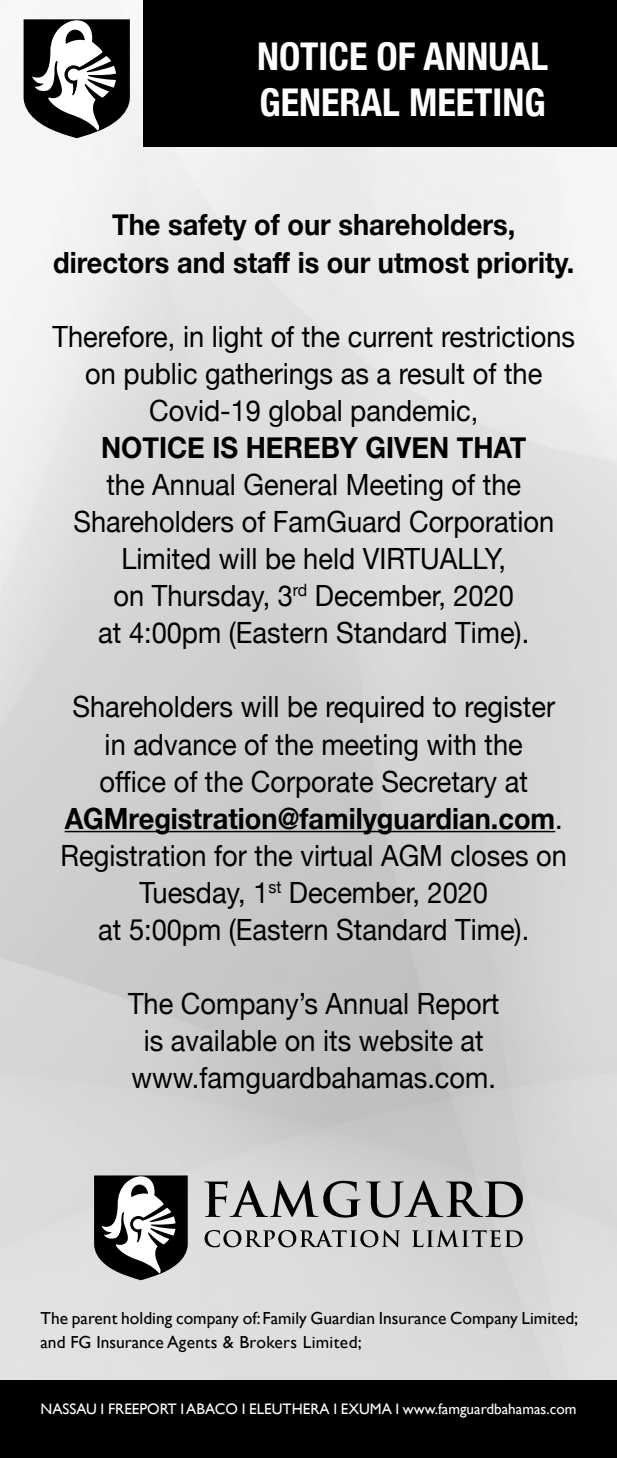
<style>
.page{position:relative;width:617px;height:1458px;background:#fff}
.page>*{position:absolute;margin:0;border:0;box-sizing:border-box;transform-origin:0 0}
.t1{font:700 condensed 38.25px/45.9px "Helvetica Neue";color:#fff}
.t2{font:29.25px/37.1px "Helvetica Neue";color:#000;text-align:center;scale:.93 1}
.t3{font:700 29.25px/37.1px "Helvetica Neue";color:#000;text-align:center;scale:.93 1}
.t4{font:17.55px/24.3px "Gill Sans";color:#000}
.t5{font:15.3px "Gill Sans";color:#fff}
.s1{font-weight:700}
</style>
<div class="page">
<hr style="left:65px;top:831px;width:490px;height:1px;background:#000">
<svg style="left:24px;top:19px;width:106px;height:119px"></svg>
<div style="left:143px;top:0;width:474px;height:147px;background:#000"></div>
<div style="left:0;top:1380px;width:617px;height:78px;background:#000"></div>
<svg style="left:205px;top:1230px;width:195px;height:17px;background:#9c9c9c"></svg>
<svg style="left:412px;top:1230px;width:111px;height:17px;background:#979797"></svg>
<svg style="left:204px;top:1180px;width:319px;height:38px;background:#9a9a9a"></svg>
<svg style="left:94px;top:1175px;width:94px;height:105px"></svg>
<h1 class="t1" style="left:257px;top:31px;width:293px">NOTICE OF ANNUAL<br>GENERAL MEETING</h1>
<p class="t3" style="left:53px;top:207px;width:562px">The safety of our shareholders, directors and staff is our utmost priority.</p>
<p class="t2" style="left:52px;top:319px;width:563px">Therefore, in light of the current restrictions on public gatherings as a result of the<br>Covid-19 global pandemic,</p>
<p class="t3" style="left:101px;top:430px;width:459px">NOTICE IS HEREBY GIVEN THAT</p>
<p class="t2" style="left:73px;top:468px;width:518px">the Annual General Meeting of the Shareholders of FamGuard Corporation Limited will be held VIRTUALLY,<br>on Thursday, 3<sup>rd</sup> December, 2020<br>at 4:00pm (Eastern Standard Time).</p>
<p class="t2" style="left:61px;top:690px;width:546px">Shareholders will be required to register in advance of the meeting with the<br>office of the Corporate Secretary at <span class="s1">AGMregistration@familyguardian.com</span>.<br>Registration for the virtual AGM closes on Tuesday, 1<sup>st</sup> December, 2020<br>at 5:00pm (Eastern Standard Time).</p>
<p class="t2" style="left:128px;top:987px;width:401px">The Company’s Annual Report is available on its website at www.famguardbahamas.com.</p>
<p class="t4" style="left:40px;top:1306px;width:539px">The parent holding company of: Family Guardian Insurance Company Limited; and FG Insurance Agents &amp; Brokers Limited;</p>
<p class="t5" style="left:40px;top:1400px;width:537px">NASSAU I FREEPORT I ABACO I ELEUTHERA I EXUMA I www.famguardbahamas.com</p>
</div>
